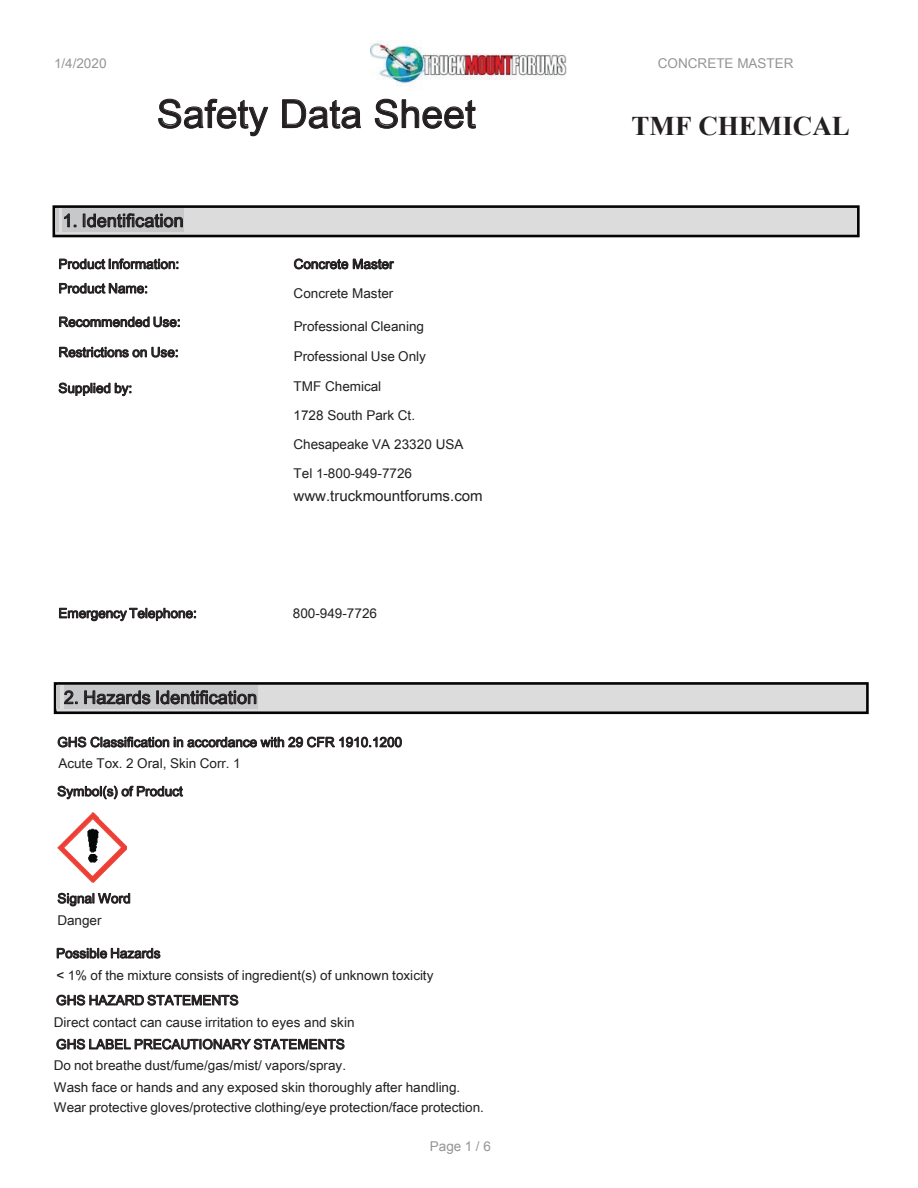
<style>
.page{position:relative;width:918px;height:1188px;background:#fff}
.page>*{position:absolute;margin:0;border:0;box-sizing:border-box;transform-origin:0 0}
.t1{font:39px "Arial Unicode MS";letter-spacing:.005em;color:#231f20}
.t2{font:700 27px "Times New Roman";color:#231f20}
.t3{font:18px "Arial Unicode MS";letter-spacing:.005em;color:#231f20}
.t4{font:15px "Arial Unicode MS";color:#231f20}
.t5{font:13.5px/22px "Arial Unicode MS";color:#231f20}
.t6{font:13.5px/29.1px "Arial";color:#231f20}
.t7{font:13.5px "Arial Unicode MS";color:#939598}
.t8{font:13.5px "Arial";color:#939598}
</style>
<div class="page">
<img style="left:371px;top:41px;width:196px;height:46px">
<svg style="left:158px;top:98px;width:111px;height:39px"></svg>
<svg style="left:282px;top:99px;width:79px;height:30px"></svg>
<svg style="left:374px;top:98px;width:102px;height:31px"></svg>
<svg style="left:59px;top:259px;width:119px;height:10px"></svg>
<svg style="left:294px;top:259px;width:100px;height:10px"></svg>
<svg style="left:59px;top:283px;width:88px;height:11px"></svg>
<svg style="left:59px;top:317px;width:121px;height:10px"></svg>
<svg style="left:59px;top:347px;width:119px;height:10px"></svg>
<svg style="left:59px;top:383px;width:72px;height:13px"></svg>
<svg style="left:59px;top:608px;width:137px;height:13px"></svg>
<svg style="left:58px;top:737px;width:344px;height:10px"></svg>
<svg style="left:58px;top:786px;width:125px;height:13px"></svg>
<img style="left:58px;top:813px;width:69px;height:69px">
<svg style="left:58px;top:892px;width:72px;height:14px"></svg>
<svg style="left:57px;top:948px;width:103px;height:10px"></svg>
<svg style="left:57px;top:994px;width:181px;height:11px"></svg>
<svg style="left:57px;top:1038px;width:287px;height:11px"></svg>
<div style="left:54px;top:207px;width:804px;height:29px;background:#dcdcdc"></div>
<div style="left:53px;top:205px;width:807px;height:32px;border:3px solid #040503"></div>
<hr style="left:55px;top:208px;width:4px;height:24px;background:#c7c8ca">
<div style="left:63px;top:208px;width:121px;height:24px;background:#c7c8ca"></div>
<svg style="left:64px;top:214px;width:12px;height:13px"></svg>
<svg style="left:83px;top:213px;width:100px;height:14px"></svg>
<div style="left:55px;top:683px;width:812px;height:30px;background:#dcdcdc"></div>
<div style="left:54px;top:682px;width:815px;height:32px;border:3px solid #040503"></div>
<hr style="left:56px;top:685px;width:4px;height:23px;background:#c7c8ca">
<div style="left:64px;top:685px;width:193px;height:23px;background:#c7c8ca"></div>
<svg style="left:64px;top:690px;width:13px;height:14px"></svg>
<svg style="left:84px;top:690px;width:66px;height:14px"></svg>
<svg style="left:157px;top:690px;width:99px;height:14px"></svg>
<p class="t7" style="left:54px;top:53px;width:54px">1/4/2020</p>
<p class="t7" style="left:658px;top:53px;width:137px">CONCRETE MASTER</p>
<h1 class="t1" style="left:157px;top:86px;width:320px">Safety Data Sheet</h1>
<h3 class="t3" style="left:63px;top:207px;width:123px">1. Identification</h3>
<p class="t5" style="left:58px;top:253px;width:122px">Product Information:</p>
<p class="t5" style="left:294px;top:253px;width:101px">Concrete Master</p>
<p class="t5" style="left:58px;top:277px;width:91px">Product Name:</p>
<p class="t5" style="left:294px;top:282px;width:101px">Concrete Master</p>
<p class="t5" style="left:58px;top:311px;width:124px">Recommended Use:</p>
<p class="t5" style="left:294px;top:315px;width:132px">Professional Cleaning</p>
<p class="t5" style="left:58px;top:341px;width:122px">Restrictions on Use:</p>
<p class="t5" style="left:294px;top:345px;width:134px">Professional Use Only</p>
<p class="t5" style="left:58px;top:377px;width:75px">Supplied by:</p>
<p class="t5" style="left:294px;top:374px;width:89px">TMF Chemical</p>
<p class="t6" style="left:294px;top:401px;width:172px">1728 South Park Ct.<br>Chesapeake VA 23320 USA</p>
<p class="t5" style="left:294px;top:462px;width:120px">Tel 1-800-949-7726</p>
<p class="t4" style="left:294px;top:485px;width:191px">www.truckmountforums.com</p>
<p class="t5" style="left:58px;top:602px;width:140px">Emergency Telephone:</p>
<p class="t5" style="left:293px;top:602px;width:86px">800-949-7726</p>
<h3 class="t3" style="left:64px;top:684px;width:195px">2. Hazards Identification</h3>
<p class="t5" style="left:57px;top:731px;width:346px;line-height:21px">GHS Classification in accordance with 29 CFR 1910.1200<br>Acute Tox. 2 Oral, Skin Corr. 1</p>
<p class="t5" style="left:57px;top:780px;width:127px">Symbol(s) of Product</p>
<p class="t5" style="left:57px;top:887px;width:75px">Signal Word<br>Danger</p>
<p class="t5" style="left:56px;top:942px;width:379px">Possible Hazards<br>&lt; 1% of the mixture consists of ingredient(s) of unknown toxicity</p>
<p class="t5" style="left:54px;top:989px;width:302px">GHS HAZARD STATEMENTS<br>Direct contact can cause irritation to eyes and skin<br>GHS LABEL PRECAUTIONARY STATEMENTS</p>
<p class="t5" style="left:54px;top:1053px;width:408px;line-height:22.5px">Do not breathe dust/fume/gas/mist/ vapors/spray.<br>Wash face or hands and any exposed skin thoroughly after handling.</p>
<p class="t5" style="left:54px;top:1096px;width:432px">Wear protective gloves/protective clothing/eye protection/face protection.</p>
<p class="t8" style="left:430px;top:1138px;width:62px">Page 1 / 6</p>
<h2 class="t2" style="left:632px;top:107px;width:220px">TMF CHEMICAL</h2>
</div>
